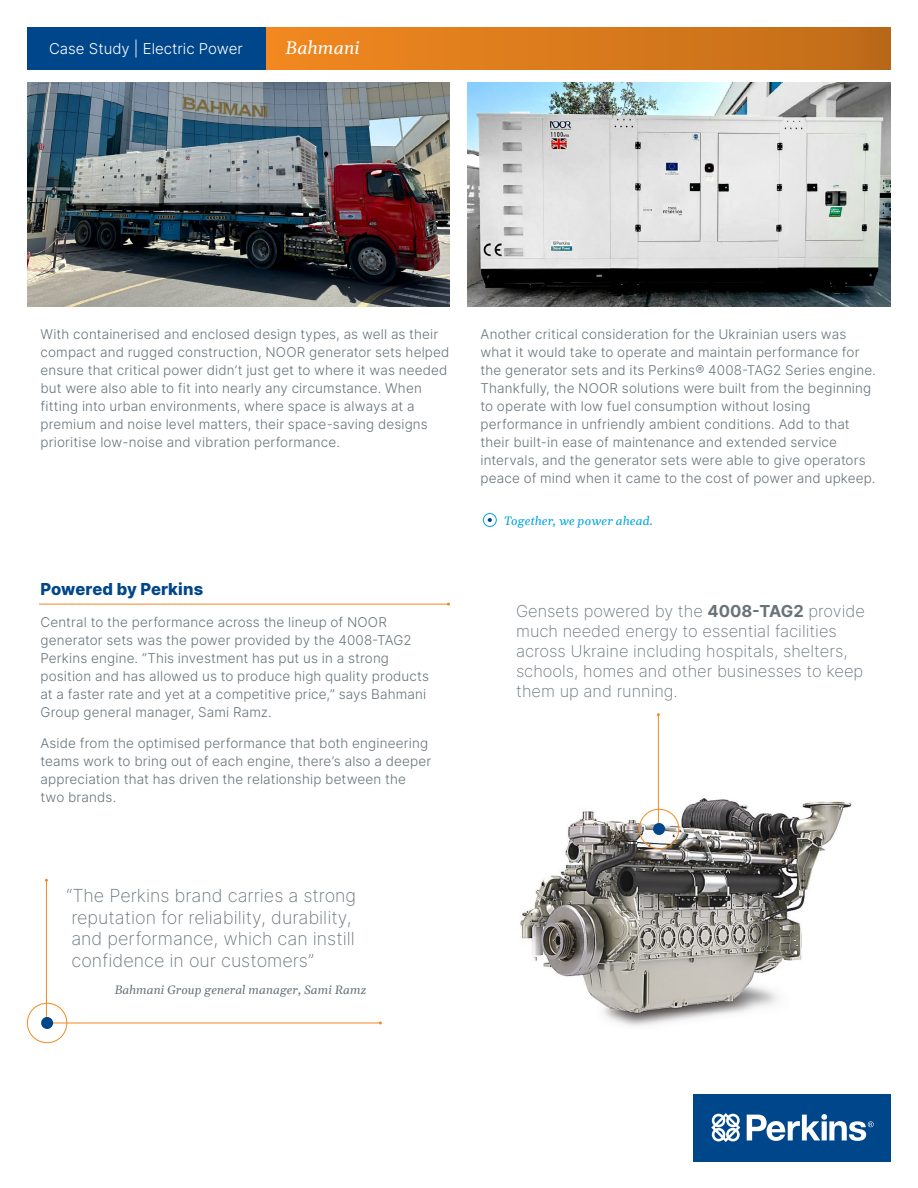
<style>
.page{position:relative;width:918px;height:1188px;background:#fff}
.page>*{position:absolute;margin:0;border:0;box-sizing:border-box;transform-origin:0 0}
.t1{font:200 18px/21.6px "Inter";color:#68737a}
.t2{font:italic 18px "Gelasio";color:#fff}
.t3{font:200 16.5px/19.8px "Inter";color:#68737a}
.t4{font:16.5px "Inter";letter-spacing:.005em;color:#00468b}
.t5{font:300 15px "Inter";color:#fff}
.t6{font:300 13.5px/18px "Inter";letter-spacing:.01em;color:#68737a}
.t7{font:italic 12px "Gelasio";color:#68737a}
.t8{font:italic 12px "Gelasio";letter-spacing:.015em;color:#00a4e0}
.s1{font-weight:400}
</style>
<div class="page">
<div style="left:266px;top:27px;width:625px;height:42px;background:linear-gradient(to right,#f38920,#bf6b19)"></div>
<img style="left:520px;top:785px;width:332px;height:241px">
<img style="left:27px;top:82px;width:423px;height:225px">
<img style="left:468px;top:82px;width:422px;height:225px">
<div style="left:27px;top:27px;width:239px;height:42px;background:#00468b"></div>
<div style="left:694px;top:1094px;width:197px;height:67px;background:#00468b"></div>
<svg style="left:711px;top:1113px;width:29px;height:29px"></svg>
<svg style="left:747px;top:1114px;width:127px;height:27px"></svg>
<div style="left:483px;top:513px;width:14px;height:14px;border:1px solid #00a4e0;border-radius:50%"></div>
<svg style="left:488px;top:518px;width:4px;height:4px"></svg>
<hr style="left:46px;top:880px;width:1px;height:143px;background:#f38920">
<hr style="left:658px;top:715px;width:1px;height:114px;background:#f38920">
<hr style="left:45px;top:1023px;width:335px;height:1px;background:#f38920">
<hr style="left:39px;top:604px;width:409px;height:1px;background:#f38920">
<div style="left:27px;top:1003px;width:40px;height:40px;border:1px solid #f38920;border-radius:50%"></div>
<div style="left:639px;top:809px;width:40px;height:40px;border:1px solid #f38920;border-radius:50%"></div>
<div style="left:41px;top:1017px;width:12px;height:12px;background:#00468b;border-radius:50%"></div>
<div style="left:653px;top:823px;width:12px;height:12px;background:#00468b;border-radius:50%"></div>
<p class="t5" style="left:49px;top:38px;width:195px">Case Study | Electric Power</p>
<h1 class="t2" style="left:286px;top:33px;width:76px">Bahmani</h1>
<p class="t6" style="left:40px;top:325px;width:411px">With containerised and enclosed design types, as well as their compact and rugged construction, NOOR generator sets helped ensure that critical power didn’t just get to where it was needed but were also able to fit into nearly any circumstance. When fitting into urban environments, where space is always at a premium and noise level matters, their space-saving designs prioritise low-noise and vibration performance.</p>
<p class="t6" style="left:481px;top:325px;width:397px">Another critical consideration for the Ukrainian users was what it would take to operate and maintain performance for the generator sets and its Perkins® 4008-TAG2 Series engine.<br>Thankfully, the NOOR solutions were built from the beginning to operate with low fuel consumption without losing performance in unfriendly ambient conditions. Add to that their built-in ease of maintenance and extended service intervals, and the generator sets were able to give operators peace of mind when it came to the cost of power and upkeep.</p>
<p class="t4" style="left:40px;top:577px;width:164px">Powered by Perkins</p>
<p class="t6" style="left:40px;top:612px;width:390px">Central to the performance across the lineup of NOOR generator sets was the power provided by the 4008-TAG2<br>Perkins engine. “This investment has put us in a strong position and has allowed us to produce high quality products at a faster rate and yet at a competitive price,” says Bahmani Group general manager, Sami Ramz.</p>
<p class="t6" style="left:40px;top:734px;width:392px">Aside from the optimised performance that both engineering teams work to bring out of each engine, there’s also a deeper appreciation that has driven the relationship between the two brands.</p>
<h1 class="t1" style="left:66px;top:884px;width:291px">“The Perkins brand carries a strong reputation for reliability, durability, and performance, which can instill confidence in our customers”</h1>
<p class="t7" style="left:115px;top:980px;width:253px">Bahmani Group general manager, Sami Ramz</p>
<p class="t8" style="left:504px;top:511px;width:151px">Together, we power ahead.</p>
<p class="t3" style="left:516px;top:601px;width:350px">Gensets powered by the <span class="s1">4008-TAG2</span> provide much needed energy to essential facilities across Ukraine including hospitals, shelters, schools, homes and other businesses to keep them up and running.</p>
</div>
